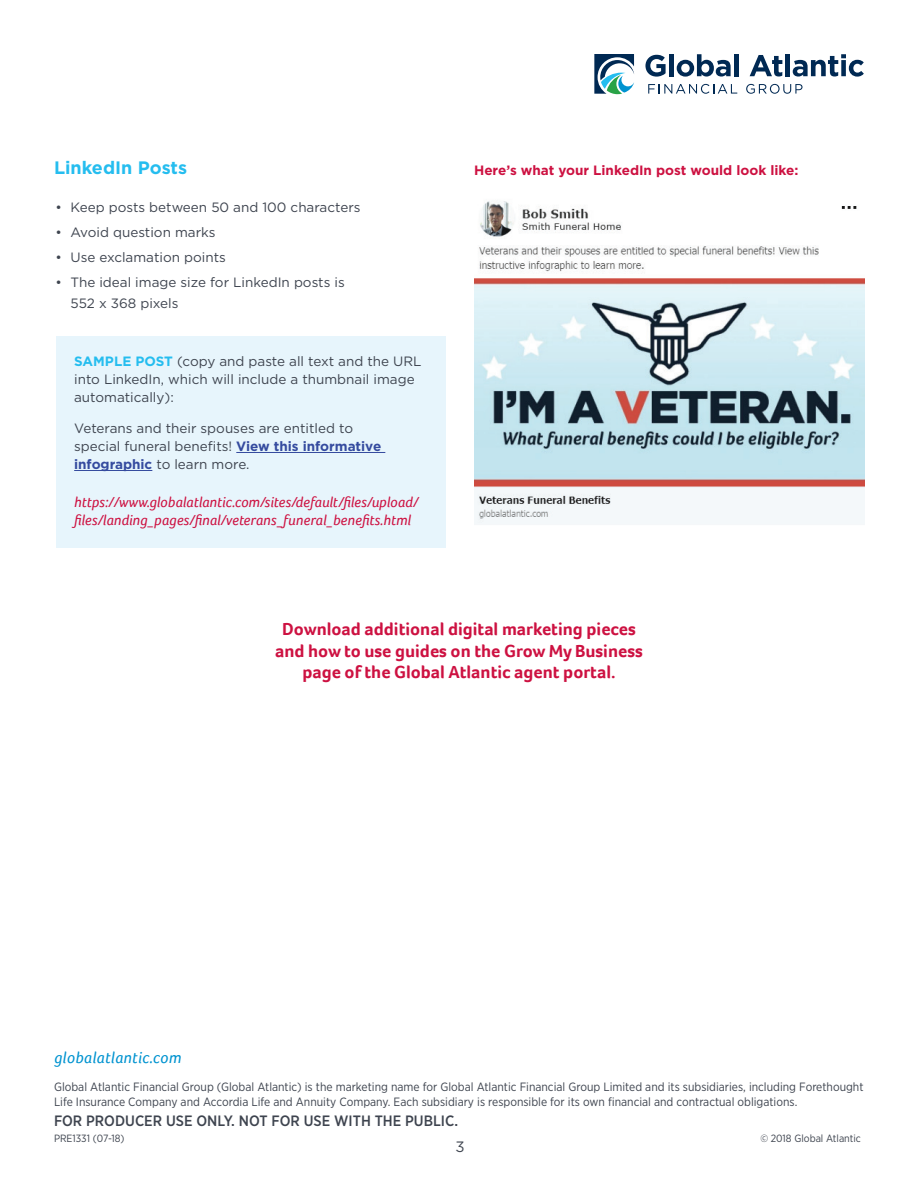
<style>
.page{position:relative;width:918px;height:1188px;background:#fff}
.page>*{position:absolute;margin:0;border:0;box-sizing:border-box;transform-origin:0 0}
.t1{font:700 18px/21.8px "Foco";color:#cd1141;text-align:center}
.t2{font:700 18px "Gotham";color:#25bdef}
.t3{font:italic 16.5px "Foco";letter-spacing:.02em;color:#0093d0}
.t4{font:italic 15px/18px "Foco";color:#cd1141}
.t5{font:500 15px "Gotham Narrow";color:#3e444f}
.t6{font:15px "Gotham";color:#3e444f}
.t7{font:13.5px/18px "Gotham";color:#3e444f}
.t8{font:700 13.5px "Gotham";color:#cd1141}
.t9{font:12px/15px "Gotham Narrow";color:#3e444f}
.t10{font:10.5px "Gotham Narrow";color:#3e444f}
.s1{font-weight:700;color:#25bdef}
.s2{font-weight:700;color:#354b9f}
</style>
<div class="page">
<div style="left:56px;top:337px;width:390px;height:211px;background:#e7f5fc"></div>
<hr style="left:236px;top:452px;width:149px;height:1px;background:#354b9f">
<hr style="left:74px;top:470px;width:78px;height:1px;background:#354b9f">
<svg style="left:645px;top:55px;width:21px;height:22px"></svg>
<div style="left:669px;top:54px;width:5px;height:22px;background:#002953"></div>
<svg style="left:677px;top:54px;width:54px;height:23px"></svg>
<div style="left:734px;top:54px;width:5px;height:22px;background:#002953"></div>
<svg style="left:750px;top:55px;width:32px;height:22px"></svg>
<div style="left:785px;top:54px;width:5px;height:22px;background:#002953"></div>
<svg style="left:793px;top:54px;width:71px;height:23px"></svg>
<svg style="left:648px;top:84px;width:89px;height:10px"></svg>
<svg style="left:746px;top:84px;width:57px;height:10px"></svg>
<svg style="left:594px;top:54px;width:40px;height:40px"></svg>
<img style="left:474px;top:201px;width:390px;height:323px">
<h1 class="t2" style="left:54px;top:156px;width:135px">LinkedIn Posts</h1>
<p class="t7" style="left:56px;top:198px;width:307px">• Keep posts between 50 and 100 characters</p>
<p class="t7" style="left:56px;top:223px;width:162px">• Avoid question marks</p>
<p class="t7" style="left:56px;top:248px;width:172px">• Use exclamation points</p>
<p class="t7" style="left:70px;top:271px;width:276px;line-height:21.8px;text-indent:-15px">• The ideal image size for LinkedIn posts is<br>552 x 368 pixels</p>
<p class="t7" style="left:74px;top:352px;width:349px"><span class="s1">SAMPLE POST</span> (copy and paste all text and the URL into LinkedIn, which will include a thumbnail image automatically):</p>
<p class="t7" style="left:74px;top:419px;width:309px">Veterans and their spouses are entitled to special funeral benefits! <span class="s2">View this informative infographic</span> to learn more.</p>
<p class="t4" style="left:74px;top:493px;width:346px">https://www.globalatlantic.com/sites/default/files/upload/ files/landing_pages/final/veterans_funeral_benefits.html</p>
<p class="t8" style="left:474px;top:161px;width:326px">Here’s what your LinkedIn post would look like:</p>
<h1 class="t1" style="left:275px;top:618px;width:369px">Download additional digital marketing pieces and how to use guides on the Grow My Business page of the Global Atlantic agent portal.</h1>
<p class="t3" style="left:54px;top:1046px;width:129px">globalatlantic.com</p>
<p class="t9" style="left:54px;top:1079px;width:811px">Global Atlantic Financial Group (Global Atlantic) is the marketing name for Global Atlantic Financial Group Limited and its subsidiaries, including Forethought<br>Life Insurance Company and Accordia Life and Annuity Company. Each subsidiary is responsible for its own financial and contractual obligations.</p>
<p class="t5" style="left:54px;top:1111px;width:406px">FOR PRODUCER USE ONLY. NOT FOR USE WITH THE PUBLIC.</p>
<p class="t10" style="left:54px;top:1132px;width:72px">PRE1331 (07-18)</p>
<p class="t10" style="left:760px;top:1132px;width:102px">© 2018 Global Atlantic</p>
<p class="t6" style="left:455px;top:1138px;width:11px">3</p>
</div>
